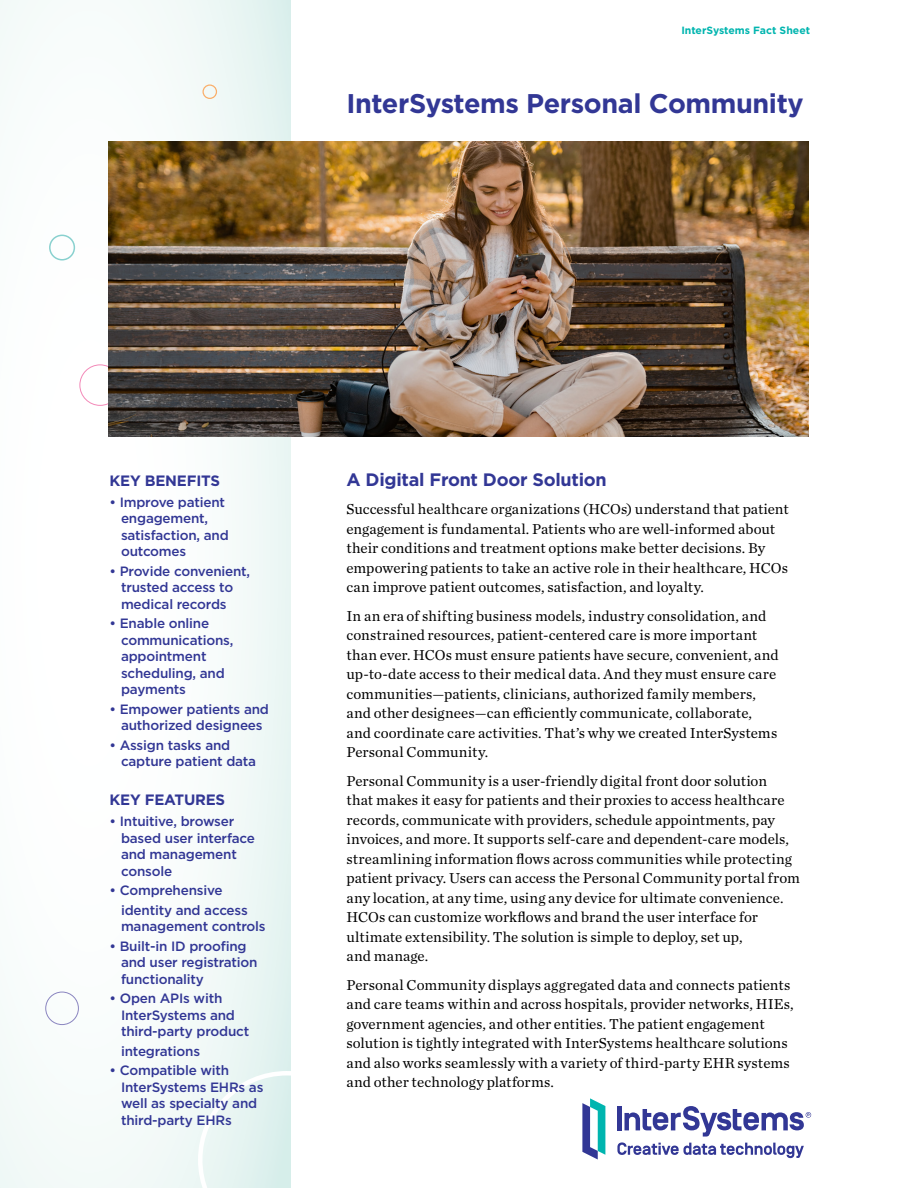
<style>
.page{position:relative;width:918px;height:1188px;background:#fff}
.page>*{position:absolute;margin:0;border:0;box-sizing:border-box;transform-origin:0 0}
.t1{font:700 27px "Gotham";letter-spacing:-.015em;color:#323795}
.t2{font:700 18px "Gotham";letter-spacing:-.015em;color:#323795}
.t3{font:15px/19.5px "Chronicle Text G1";letter-spacing:.005em;color:#000}
.t4{font:700 15px "Gotham";letter-spacing:-.015em;color:#323795}
.t5{font:500 13.5px/16.5px "Gotham";letter-spacing:-.015em;color:#323795}
.t6{font:700 10.5px "Gotham";color:#00b5af}
</style>
<div class="page">
<div style="left:0;top:0;width:290px;height:1188px;background:linear-gradient(to right,#fff,#edf7f5)"></div>
<div style="left:80px;top:364px;width:41px;height:42px;border:1px solid #f389b8;border-radius:50%"></div>
<img style="left:108px;top:141px;width:701px;height:295px">
<div style="left:45px;top:992px;width:34px;height:33px;border:1px solid #8a85c0;border-radius:50%"></div>
<div style="left:49px;top:235px;width:26px;height:26px;border:2px solid #89d1cf;border-radius:50%"></div>
<div style="left:203px;top:84px;width:14px;height:15px;border:1px solid #faae69;border-radius:50%"></div>
<svg style="left:198px;top:1071px;width:93px;height:117px;background:#e5f3f1"></svg>
<svg style="left:582px;top:1098px;width:23px;height:62px"></svg>
<svg style="left:617px;top:1106px;width:194px;height:52px"></svg>
<p class="t6" style="left:681px;top:23px;width:130px">InterSystems Fact Sheet</p>
<h1 class="t1" style="left:346px;top:86px;width:459px">InterSystems Personal Community</h1>
<p class="t4" style="left:110px;top:471px;width:112px">KEY BENEFITS</p>
<p class="t5" style="left:121px;top:494px;width:109px;text-indent:-12px">• Improve patient engagement, satisfaction, and outcomes</p>
<p class="t5" style="left:121px;top:563px;width:131px;text-indent:-12px">• Provide convenient, trusted access to medical records</p>
<p class="t5" style="left:121px;top:615px;width:114px;text-indent:-12px">• Enable online communications, appointment scheduling, and payments</p>
<p class="t5" style="left:110px;top:701px;width:161px;text-align:center">• Empower patients and authorized designees</p>
<p class="t5" style="left:121px;top:737px;width:137px;text-indent:-12px">• Assign tasks and capture patient data</p>
<p class="t4" style="left:110px;top:790px;width:117px">KEY FEATURES</p>
<p class="t5" style="left:121px;top:813px;width:135px;text-indent:-12px">• Intuitive, browser based user interface and management console</p>
<p class="t5" style="left:121px;top:881px;width:128px;line-height:19.5px;text-indent:-12px">• Comprehensive identity and access</p>
<p class="t5" style="left:121px;top:918px;width:146px">management controls</p>
<p class="t5" style="left:121px;top:938px;width:138px;text-indent:-12px">• Built-in ID proofing and user registration functionality</p>
<p class="t5" style="left:121px;top:990px;width:130px;text-indent:-12px">• Open APIs with<br>InterSystems and third-party product</p>
<p class="t5" style="left:121px;top:1043px;width:81px">integrations</p>
<p class="t5" style="left:121px;top:1062px;width:144px;text-indent:-12px">• Compatible with<br>InterSystems EHRs as well as specialty and third-party EHRs</p>
<p class="t2" style="left:346px;top:467px;width:262px">A Digital Front Door Solution</p>
<p class="t3" style="left:346px;top:499px;width:444px">Successful healthcare organizations (HCOs) understand that patient engagement is fundamental. Patients who are well-informed about their conditions and treatment options make better decisions. By empowering patients to take an active role in their healthcare, HCOs can improve patient outcomes, satisfaction, and loyalty.</p>
<p class="t3" style="left:346px;top:605px;width:434px">In an era of shifting business models, industry consolidation, and constrained resources, patient-centered care is more important than ever. HCOs must ensure patients have secure, convenient, and up-to-date access to their medical data. And they must ensure care communities—patients, clinicians, authorized family members, and other designees—can efficiently communicate, collaborate, and coordinate care activities. That’s why we created InterSystems Personal Community.</p>
<p class="t3" style="left:346px;top:770px;width:455px">Personal Community is a user-friendly digital front door solution<br>that makes it easy for patients and their proxies to access healthcare records, communicate with providers, schedule appointments, pay invoices, and more. It supports self-care and dependent-care models, streamlining information flows across communities while protecting patient privacy. Users can access the Personal Community portal from any location, at any time, using any device for ultimate convenience.<br>HCOs can customize workflows and brand the user interface for ultimate extensibility. The solution is simple to deploy, set up,<br>and manage.</p>
<p class="t3" style="left:346px;top:974px;width:449px">Personal Community displays aggregated data and connects patients and care teams within and across hospitals, provider networks, HIEs, government agencies, and other entities. The patient engagement solution is tightly integrated with InterSystems healthcare solutions and also works seamlessly with a variety of third-party EHR systems and other technology platforms.</p>
</div>
